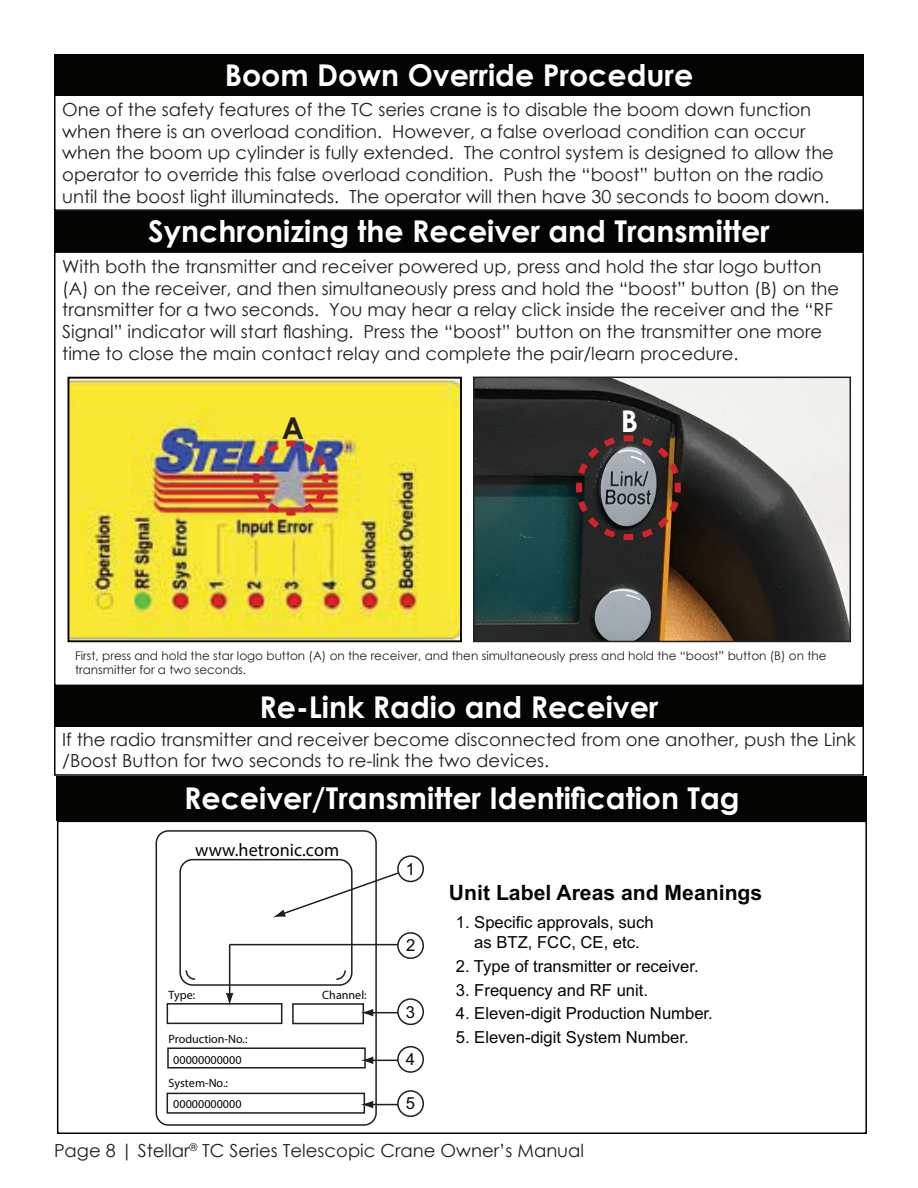
<style>
.page{position:relative;width:918px;height:1188px;background:#fff}
.page>*{position:absolute;margin:0;border:0;box-sizing:border-box;transform-origin:0 0}
.TOC_Page_Heading_Whi{font:700 30px "Century Gothic";color:#fff}
.Table_of_Contents_In{font:700 30px "Century Gothic";color:#fff}
.Table_of_Contents_In-2{font:700 30px "Century Gothic";color:#231f20}
.t1{font:700 21.15px "Arial";color:#050504}
.t2{font:18.15px "Myriad Pro";color:#050504}
.Paragraph_Style_1{font:18px/21.6px "Century Gothic";color:#231f20}
.t3{font:16.65px/20px "Arial";color:#050504;text-align:center}
.t4{font:16.65px "Arial";color:#050605}
.t5{font:12.15px "Myriad Pro";color:#050504}
.t6{font:12px/14.4px "Century Gothic";color:#231f20}
</style>
<div class="page">
<div style="left:54px;top:724px;width:810px;height:52px;border:2px solid #040503"></div>
<div style="left:54px;top:94px;width:810px;height:117px;border:2px solid #040503"></div>
<div style="left:54px;top:686px;width:810px;height:41px;background:#040503"></div>
<div style="left:54px;top:54px;width:810px;height:40px;background:#040503"></div>
<img style="left:70px;top:380px;width:389px;height:259px">
<div style="left:67px;top:377px;width:395px;height:265px;border:2px solid #040503"></div>
<div style="left:54px;top:211px;width:810px;height:40px;background:#040503"></div>
<div style="left:54px;top:251px;width:810px;height:435px;border:2px solid #040503"></div>
<img style="left:476px;top:380px;width:372px;height:259px">
<div style="left:473px;top:377px;width:378px;height:265px;border:2px solid #231f20"></div>
<img style="left:250px;top:437px;width:82px;height:82px">
<svg style="left:573px;top:432px;width:111px;height:111px;background:#534745"></svg>
<div style="left:57px;top:776px;width:810px;height:45px;background:#040503"></div>
<div style="left:156px;top:830px;width:221px;height:296px;border:2px solid #211e1e;border-radius:12px"></div>
<div style="left:179px;top:859px;width:174px;height:127px;border:2px solid #211e1e;border-radius:12px"></div>
<div style="left:167px;top:1003px;width:115px;height:21px;background:#fff;border:2px solid #211e1e"></div>
<div style="left:167px;top:1047px;width:199px;height:22px;background:#fff;border:2px solid #211e1e"></div>
<div style="left:167px;top:1093px;width:198px;height:21px;background:#fff;border:2px solid #211e1e"></div>
<div style="left:397px;top:855px;width:27px;height:27px;border:2px solid #211e1e;border-radius:50%"></div>
<svg style="left:185px;top:871px;width:239px;height:247px"></svg>
<div style="left:57px;top:821px;width:810px;height:313px;border:2px solid #040503"></div>
<p class="TOC_Page_Heading_Whi" style="left:225px;top:52px;width:470px">Boom Down Override Procedure</p>
<p class="Paragraph_Style_1" style="left:62px;top:99px;width:773px">One of the safety features of the TC series crane is to disable the boom down function when there is an overload condition. However, a false overload condition can occur when the boom up cylinder is fully extended. The control system is designed to allow the operator to override this false overload condition. Push the “boost” button on the radio until the boost light illuminateds. The operator will then have 30 seconds to boom down.</p>
<p class="TOC_Page_Heading_Whi" style="left:148px;top:209px;width:623px">Synchronizing the Receiver and Transmitter</p>
<p class="Paragraph_Style_1" style="left:62px;top:256px;width:779px">With both the transmitter and receiver powered up, press and hold the star logo button (A) on the receiver, and then simultaneously press and hold the “boost” button (B) on the transmitter for a two seconds. You may hear a relay click inside the receiver and the “RF Signal” indicator will start flashing. Press the “boost” button on the transmitter one more time to close the main contact relay and complete the pair/learn procedure.</p>
<p class="Table_of_Contents_In-2" style="left:282px;top:406px;width:24px">A</p>
<p class="Table_of_Contents_In" style="left:621px;top:399px;width:19px">B</p>
<p class="t6" style="left:75px;top:648px;width:753px">First, press and hold the star logo button (A) on the receiver, and then simultaneously press and hold the “boost” button (B) on the transmitter for a two seconds.</p>
<p class="TOC_Page_Heading_Whi" style="left:259px;top:684px;width:401px">Re-Link Radio and Receiver</p>
<p class="Paragraph_Style_1" style="left:62px;top:728px;width:795px">If the radio transmitter and receiver become disconnected from one another, push the Link /Boost Button for two seconds to re-link the two devices.</p>
<p class="TOC_Page_Heading_Whi" style="left:184px;top:776px;width:557px">Receiver/Transmitter Identification Tag</p>
<p class="t2" style="left:195px;top:838px;width:146px">www.hetronic.com</p>
<p class="t5" style="left:169px;top:988px;width:28px">Type:</p>
<p class="t5" style="left:322px;top:988px;width:46px">Channel:</p>
<p class="t5" style="left:169px;top:1032px;width:81px">Production-No.:</p>
<p class="t5" style="left:169px;top:1076px;width:61px">System-No.:</p>
<p class="t5" style="left:173px;top:1052px;width:70px">00000000000</p>
<p class="t5" style="left:173px;top:1096px;width:70px">00000000000</p>
<p class="t4" style="left:406px;top:858px;width:11px">1</p>
<p class="t4" style="left:406px;top:935px;width:11px">2</p>
<p class="t4" style="left:406px;top:1001px;width:11px">3</p>
<p class="t4" style="left:406px;top:1048px;width:11px">4</p>
<p class="t4" style="left:406px;top:1093px;width:11px">5</p>
<p class="t1" style="left:449px;top:879px;width:315px">Unit Label Areas and Meanings</p>
<p class="t3" style="left:456px;top:912px;width:199px">1. Specific approvals, such as BTZ, FCC, CE, etc.</p>
<p class="t3" style="left:456px;top:956px;width:244px">2. Type of transmitter or receiver.</p>
<p class="t3" style="left:456px;top:980px;width:194px">3. Frequency and RF unit.</p>
<p class="t3" style="left:456px;top:1004px;width:259px">4. Eleven-digit Production Number.</p>
<p class="t3" style="left:456px;top:1028px;width:235px">5. Eleven-digit System Number.</p>
<p class="Paragraph_Style_1" style="left:54px;top:1140px;width:532px">Page 8 | Stellar<sup>®</sup> TC Series Telescopic Crane Owner’s Manual</p>
</div>
